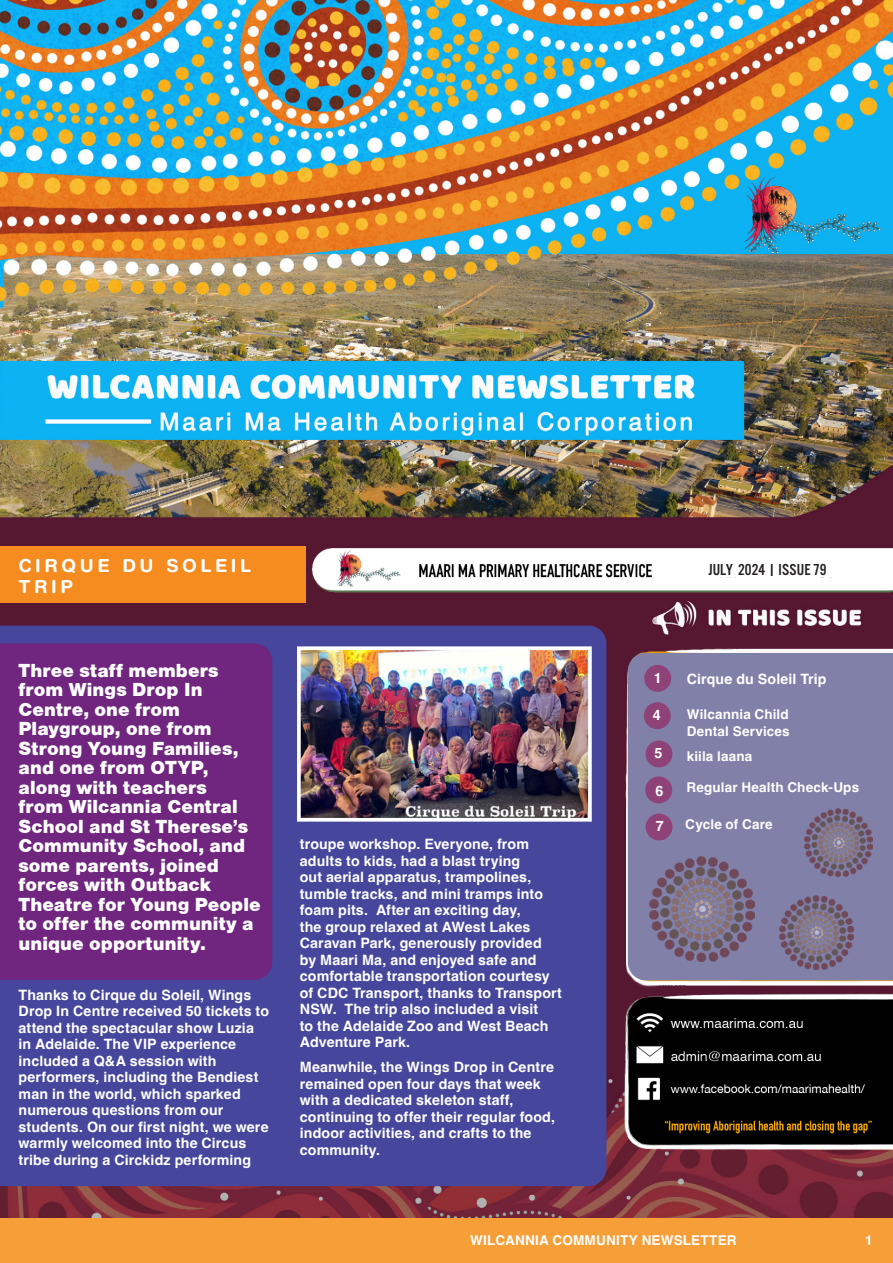
<style>
.page{position:relative;width:893px;height:1263px;background:#fff}
.page>*{position:absolute;margin:0;border:0;box-sizing:border-box;transform-origin:0 0}
.t1{font:800 19.5px/19.5px "Helvetica";color:#fff}
.t2{font:700 18px/21px "Helvetica Rounded";letter-spacing:.2em;color:#fff}
.t3{font:16.5px "Alternate Got No 3 D";color:#231f20}
.t4{font:700 14.25px/16.5px "Helvetica";letter-spacing:.01em;color:#fff}
.t5{font:700 13.5px/16.5px "Helvetica";letter-spacing:.01em;color:#fff}
</style>
<div class="page">
<img style="left:0;top:0;width:893px;height:1218px">
<div style="left:0;top:1218px;width:893px;height:45px;background:#f69f39"></div>
<img style="left:0;top:541px;width:893px;height:57px">
<img style="left:614px;top:989px;width:279px;height:168px">
<img style="left:619px;top:638px;width:274px;height:352px">
<div style="left:0;top:546px;width:305px;height:57px;background:#f68b1f"></div>
<div style="left:628px;top:653px;width:265px;height:327px;background:#8180a9"></div>
<div style="left:644px;top:702px;width:27px;height:27px;background:#8e4378;border-radius:50%"></div>
<div style="left:644px;top:665px;width:27px;height:27px;background:#8e4378;border-radius:50%"></div>
<div style="left:707px;top:557px;width:147px;height:20px;background:#fff"></div>
<img style="left:804px;top:809px;width:68px;height:68px">
<div style="left:737px;top:576px;width:81px;height:8px;background:#fff"></div>
<div style="left:646px;top:740px;width:26px;height:27px;background:#8e4378;border-radius:50%"></div>
<div style="left:646px;top:813px;width:26px;height:27px;background:#8e4378;border-radius:50%"></div>
<img style="left:780px;top:895px;width:74px;height:74px">
<img style="left:650px;top:856px;width:105px;height:105px">
<div style="left:0;top:625px;width:606px;height:561px;background:#46469c"></div>
<div style="left:0;top:643px;width:272px;height:337px;background:#70257f"></div>
<div style="left:645px;top:776px;width:27px;height:27px;background:#8e4378;border-radius:50%"></div>
<img style="left:302px;top:651px;width:285px;height:166px">
<div style="left:297px;top:646px;width:295px;height:176px;border:4px solid #fff"></div>
<p class="t2" style="left:19px;top:554px;width:234px">CIRQUE DU SOLEIL<br>TRIP</p>
<p class="t1" style="left:19px;top:660px;width:244px">Three staff members from Wings Drop In<br>Centre, one from<br>Playgroup, one from<br>Strong Young Families, and one from OTYP, along with teachers<br>from Wilcannia Central<br>School and St Therese’s<br>Community School, and some parents, joined forces with Outback<br>Theatre for Young People to offer the community a unique opportunity.</p>
<p class="t4" style="left:19px;top:988px;width:252px">Thanks to Cirque du Soleil, Wings<br>Drop In Centre received 50 tickets to attend the spectacular show Luzia in Adelaide. The VIP experience included a Q&amp;A session with performers, including the Bendiest man in the world, which sparked numerous questions from our students. On our first night, we were warmly welcomed into the Circus tribe during a Circkidz performing</p>
<p class="t3" style="left:708px;top:561px;width:120px">JULY 2024 | ISSUE 79</p>
<p class="t4" style="left:654px;top:671px;width:9px">1</p>
<p class="t4" style="left:687px;top:672px;width:141px">Cirque du Soleil Trip</p>
<p class="t4" style="left:653px;top:709px;width:9px">4</p>
<p class="t5" style="left:687px;top:707px;width:105px">Wilcannia Child<br>Dental Services</p>
<p class="t4" style="left:654px;top:746px;width:9px">5</p>
<p class="t5" style="left:687px;top:749px;width:67px">kiila laana</p>
<p class="t4" style="left:656px;top:784px;width:9px">6</p>
<p class="t5" style="left:686px;top:781px;width:174px">Regular Health Check-Ups</p>
<p class="t4" style="left:300px;top:838px;width:264px">troupe workshop. Everyone, from adults to kids, had a blast trying<br>out aerial apparatus, trampolines, tumble tracks, and mini tramps into foam pits. After an exciting day,<br>the group relaxed at AWest Lakes Caravan Park, generously provided<br>by Maari Ma, and enjoyed safe and comfortable transportation courtesy of CDC Transport, thanks to Transport NSW. The trip also included a visit<br>to the Adelaide Zoo and West Beach Adventure Park.</p>
<p class="t4" style="left:300px;top:1061px;width:257px">Meanwhile, the Wings Drop in Centre remained open four days that week with a dedicated skeleton staff, continuing to offer their regular food, indoor activities, and crafts to the community.</p>
<p class="t4" style="left:656px;top:819px;width:9px">7</p>
<p class="t5" style="left:685px;top:817px;width:89px">Cycle of Care</p>
<p class="t5" style="left:470px;top:1234px;width:268px">WILCANNIA COMMUNITY NEWSLETTER</p>
<p class="t5" style="left:865px;top:1234px;width:9px">1</p>
</div>
